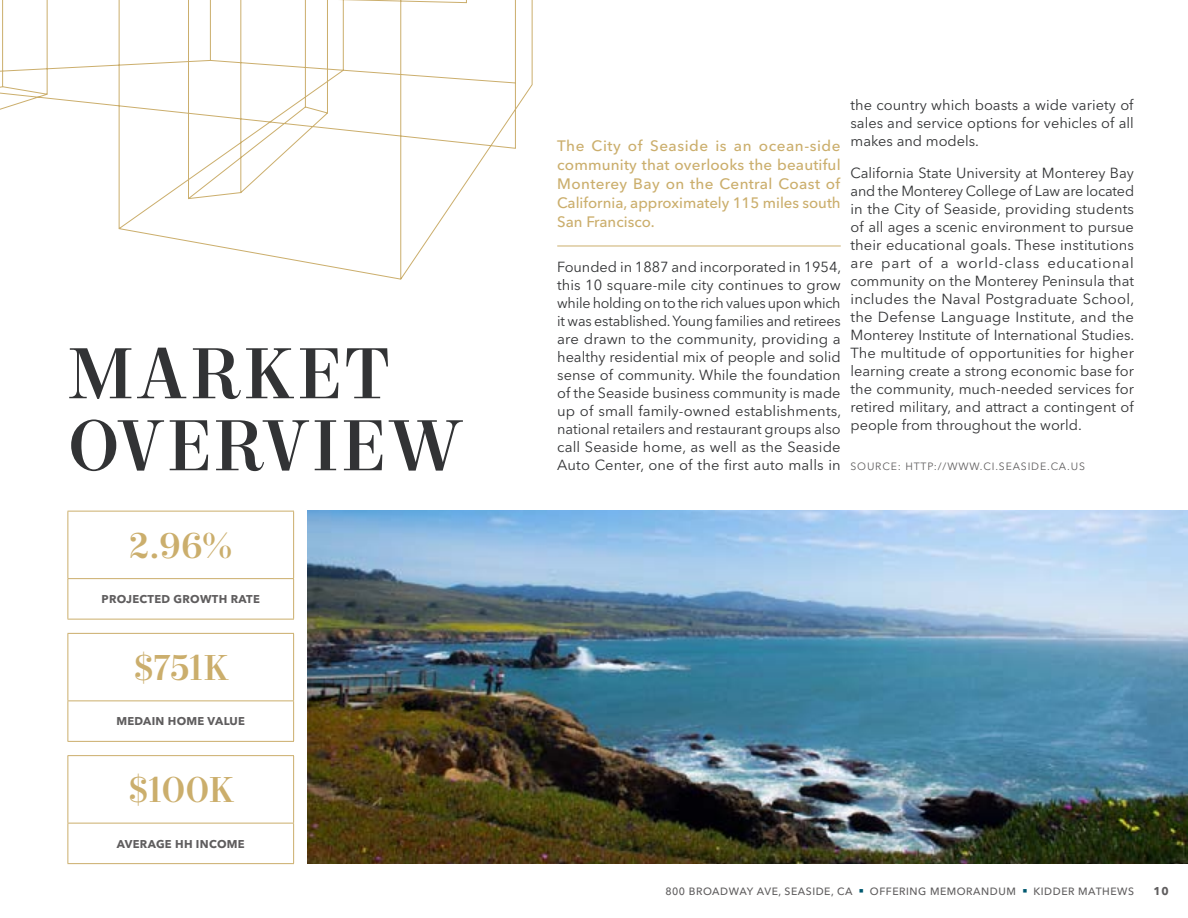
<style>
.page{position:relative;width:1188px;height:918px;background:#fff}
.page>*{position:absolute;margin:0;border:0;box-sizing:border-box;transform-origin:0 0}
.t1{font:500 72px/72px "Mort Modern 09";letter-spacing:.03em;color:#323335}
.t2{font:500 36px "Mort Modern 09";letter-spacing:-.005em;color:#cbae6c}
.t3{font:500 15px/19.2px "Avenir Next LT Pro";color:#cbae6c;text-align:justify}
.t4{font:14.55px/18px "Avenir Next LT Pro";color:#323335;text-align:justify}
.t5{font:700 11.25px "Avenir Next LT Pro";letter-spacing:.025em;color:#5f5d5e}
.t6{font:500 10.5px "Avenir Next LT Pro";letter-spacing:.05em;color:#5f5d5e}
.t7{font:10.5px "Avenir Next LT Pro";letter-spacing:.08em;color:#5f5d5e}
.s1{color:#00586f}
</style>
<div class="page">
<hr style="left:557px;top:246px;width:284px;height:1px;background:#cbae6c">
<hr style="left:68px;top:511px;width:226px;height:1px;background:#cbae6c">
<hr style="left:68px;top:512px;width:1px;height:66px;background:#cbae6c">
<hr style="left:293px;top:512px;width:1px;height:66px;background:#cbae6c">
<hr style="left:68px;top:578px;width:226px;height:1px;background:#cbae6c">
<hr style="left:68px;top:579px;width:1px;height:40px;background:#cbae6c">
<hr style="left:293px;top:579px;width:1px;height:40px;background:#cbae6c">
<hr style="left:68px;top:619px;width:226px;height:1px;background:#cbae6c">
<hr style="left:68px;top:633px;width:226px;height:1px;background:#cbae6c">
<hr style="left:68px;top:634px;width:1px;height:66px;background:#cbae6c">
<hr style="left:293px;top:634px;width:1px;height:66px;background:#cbae6c">
<hr style="left:68px;top:700px;width:226px;height:1px;background:#cbae6c">
<hr style="left:68px;top:701px;width:1px;height:40px;background:#cbae6c">
<hr style="left:293px;top:701px;width:1px;height:40px;background:#cbae6c">
<hr style="left:68px;top:741px;width:226px;height:1px;background:#cbae6c">
<hr style="left:68px;top:755px;width:226px;height:1px;background:#cbae6c">
<hr style="left:68px;top:756px;width:1px;height:67px;background:#cbae6c">
<hr style="left:293px;top:756px;width:1px;height:67px;background:#cbae6c">
<hr style="left:68px;top:823px;width:226px;height:1px;background:#cbae6c">
<hr style="left:68px;top:824px;width:1px;height:39px;background:#cbae6c">
<hr style="left:293px;top:824px;width:1px;height:39px;background:#cbae6c">
<hr style="left:68px;top:863px;width:226px;height:1px;background:#cbae6c">
<img style="left:308px;top:511px;width:880px;height:353px">
<svg style="left:0;top:0;width:533px;height:279px"></svg>
<h1 class="t1" style="left:68px;top:341px;width:395px">MARKET<br>OVERVIEW</h1>
<h2 class="t2" style="left:129px;top:523px;width:104px">2.96%</h2>
<p class="t5" style="left:102px;top:592px;width:160px">PROJECTED GROWTH RATE</p>
<h2 class="t2" style="left:133px;top:645px;width:97px">$751K</h2>
<p class="t5" style="left:116px;top:715px;width:130px">MEDAIN HOME VALUE</p>
<h2 class="t2" style="left:128px;top:767px;width:108px">$100K</h2>
<p class="t5" style="left:117px;top:837px;width:129px">AVERAGE HH INCOME</p>
<p class="t3" style="left:557px;top:136px;width:285px">The City of Seaside is an ocean-side community that overlooks the beautiful Monterey Bay on the Central Coast of California, approximately 115 miles south San Francisco.</p>
<p class="t4" style="left:557px;top:258px;width:286px">Founded in 1887 and incorporated in 1954, this 10 square-mile city continues to grow while holding on to the rich values upon which it was established. Young families and retirees are drawn to the community, providing a healthy residential mix of people and solid sense of community. While the foundation of the Seaside business community is made up of small family-owned establishments, national retailers and restaurant groups also call Seaside home, as well as the Seaside Auto Center, one of the first auto malls in</p>
<p class="t4" style="left:850px;top:96px;width:285px">the country which boasts a wide variety of sales and service options for vehicles of all makes and models.</p>
<p class="t4" style="left:850px;top:164px;width:285px">California State University at Monterey Bay and the Monterey College of Law are located in the City of Seaside, providing students of all ages a scenic environment to pursue their educational goals. These institutions are part of a world-class educational community on the Monterey Peninsula that includes the Naval Postgraduate School, the Defense Language Institute, and the Monterey Institute of International Studies.<br>The multitude of opportunities for higher learning create a strong economic base for the community, much-needed services for retired military, and attract a contingent of people from throughout the world.</p>
<p class="t7" style="left:850px;top:460px;width:236px">SOURCE: HTTP://WWW.CI.SEASIDE.CA.US</p>
<p class="t6" style="left:665px;top:885px;width:470px">800 BROADWAY AVE, SEASIDE, CA <span class="s1">■</span> OFFERING MEMORANDUM <span class="s1">■</span> KIDDER MATHEWS</p>
<p class="t5" style="left:1154px;top:884px;width:17px">10</p>
</div>
